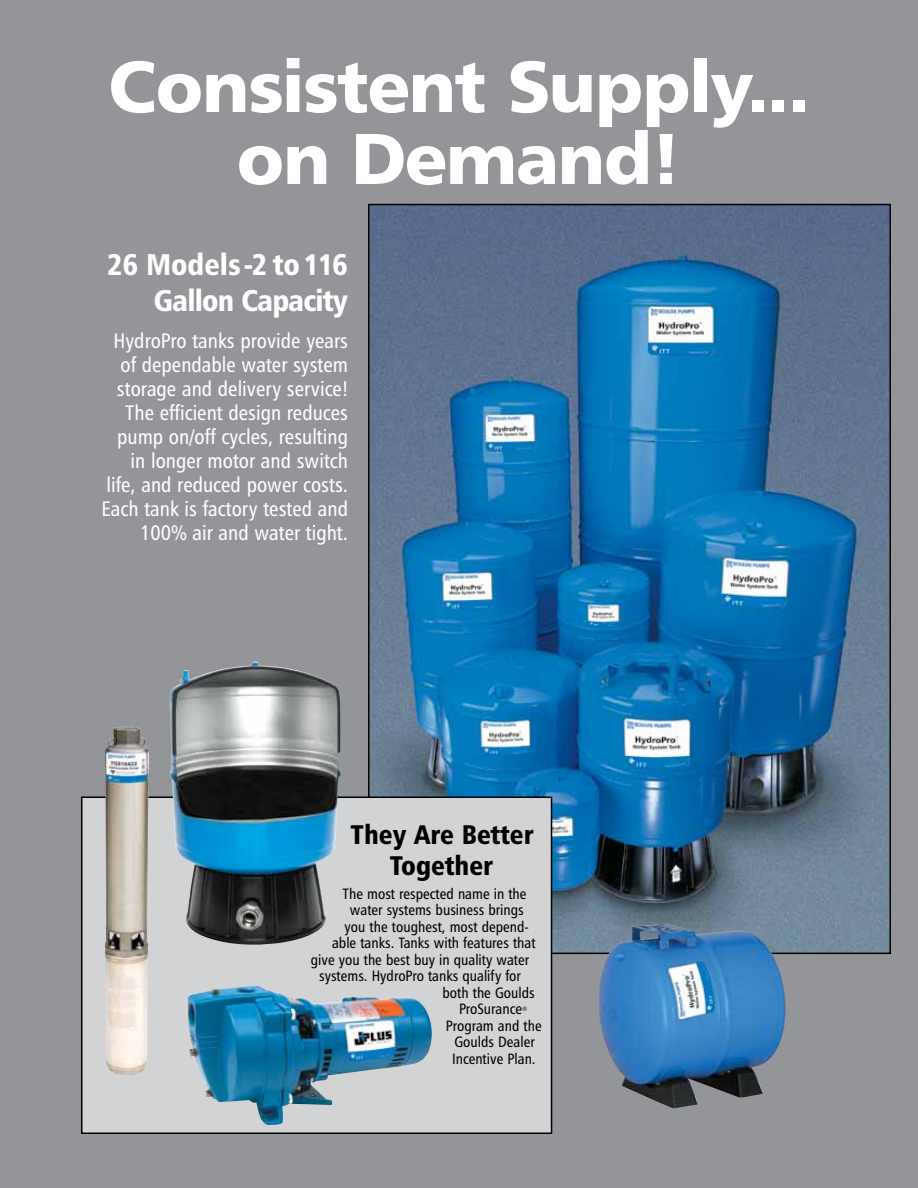
<style>
.page{position:relative;width:918px;height:1188px;background:#939598}
.page>*{position:absolute;margin:0;border:0;box-sizing:border-box;transform-origin:0 0}
.t1{font:72px/72px "Humanist 777 BT Black B";letter-spacing:-.025em;color:#fff;text-align:center}
.t2{font:30px/36px "Humanist 777 BT Black Condensed B";letter-spacing:-.025em;color:#fff;text-align:right}
.t3{font:27px/31.5px "Humanist 777 BT Black Condensed B";color:#000;text-align:center}
.t4{font:21px/24px "Humanist 777 BT Roman Condensed B";color:#fff;text-align:right}
.t5{font:15px/16.5px "Humanist 777 BT Roman Condensed B";color:#000;text-align:center}
.t6{font:6.15px "Humanist 777 BT Roman Condensed B";color:#000}
</style>
<div class="page">
<img style="left:371px;top:207px;width:517px;height:744px">
<div style="left:82px;top:797px;width:470px;height:336px;background:#d1d3d4"></div>
<div style="left:81px;top:796px;width:471px;height:338px;border:2px solid #000"></div>
<img style="left:104px;top:727px;width:46px;height:348px">
<img style="left:594px;top:924px;width:195px;height:185px">
<img style="left:169px;top:662px;width:172px;height:283px">
<img style="left:187px;top:985px;width:245px;height:140px">
<h1 class="t1" style="left:108px;top:49px;width:703px">Consistent Supply... on Demand!</h1>
<h2 class="t2" style="left:107px;top:246px;width:242px">26 Models-2 to116<br>Gallon Capacity</h2>
<p class="t4" style="left:101px;top:329px;width:248px">HydroPro tanks provide years of dependable water system storage and delivery service!<br>The efficient design reduces pump on/off cycles, resulting in longer motor and switch life, and reduced power costs.<br>Each tank is factory tested and<br>100% air and water tight.</p>
<h3 class="t3" style="left:351px;top:818px;width:184px">They Are Better<br>Together</h3>
<p class="t5" style="left:343px;top:885px;width:186px">The most respected name in the</p>
<p class="t5" style="left:350px;top:901px;width:175px">water systems business brings</p>
<p class="t5" style="left:345px;top:918px;width:186px">you the toughest, most depend-</p>
<p class="t5" style="left:332px;top:934px;width:205px">able tanks. Tanks with features that</p>
<p class="t5" style="left:311px;top:951px;width:220px">give you the best buy in quality water</p>
<p class="t5" style="left:319px;top:967px;width:203px">systems. HydroPro tanks qualify for</p>
<p class="t5" style="left:443px;top:984px;width:94px">both the Goulds</p>
<p class="t5" style="left:459px;top:1000px;width:65px">ProSurance</p>
<p class="t6" style="left:522px;top:1005px;width:7px">®</p>
<p class="t5" style="left:446px;top:1017px;width:97px">Program and the<br>Goulds Dealer<br>Incentive Plan.</p>
</div>
